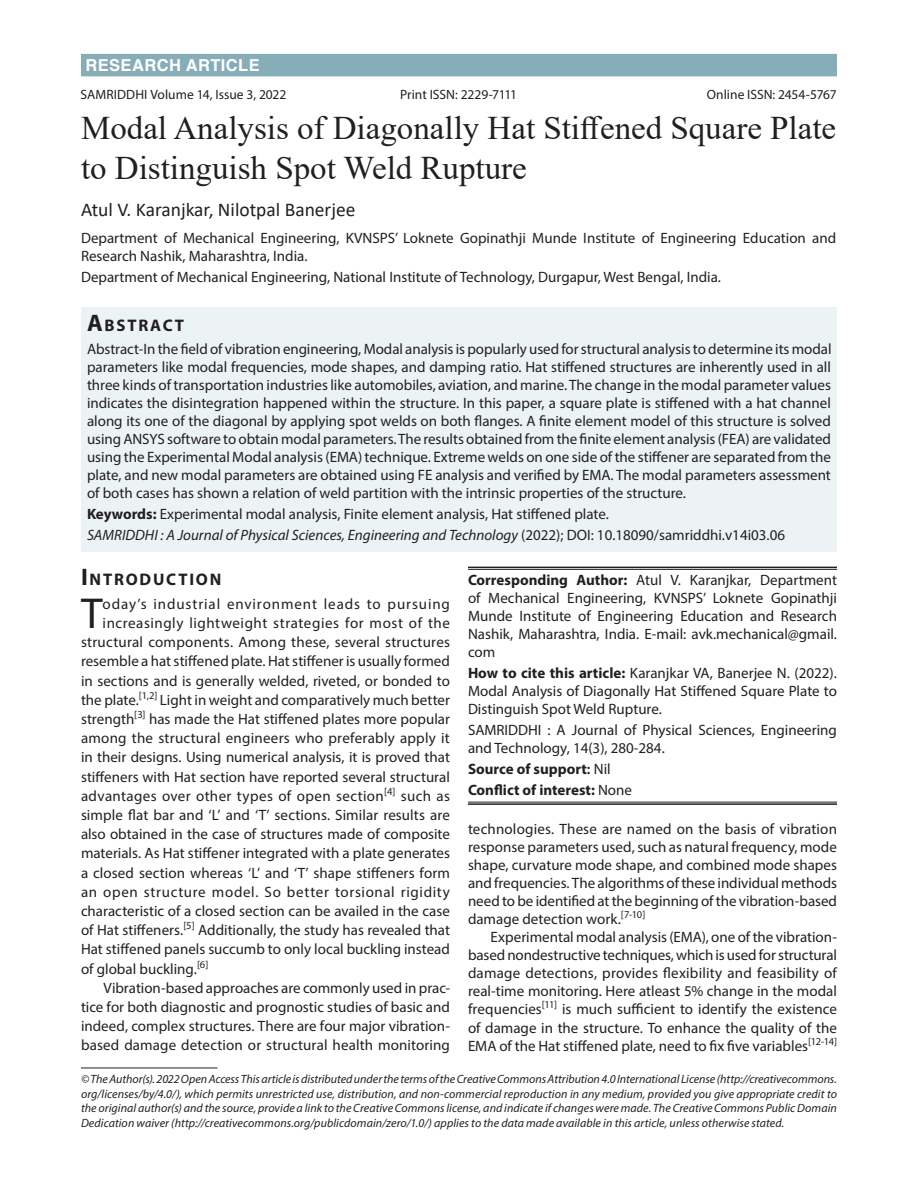
<style>
.page{position:relative;width:918px;height:1188px;background:#fff}
.page>*{position:absolute;margin:0;border:0;box-sizing:border-box;transform-origin:0 0}
.Body_flush{font:43.5px "Myriad Pro";color:#231f20}
.article_head{font:33px/39.6px "Times New Roman";color:#231f20}
.author{font:19.5px "Calibri";color:#231f20}
.A{font:700 16.8px "Myriad Pro";letter-spacing:.105em;color:#231f20}
.Subject{font:700 16.5px "Helvetica";letter-spacing:.025em;color:#fff}
.Abstract{font:15px/18px "Myriad Pro";color:#231f20;text-align:justify}
.text{font:15px/18.1px "Myriad Pro";color:#231f20;text-align:justify}
.Body_flush-2{font:15px "Myriad Pro";letter-spacing:.005em;color:#231f20}
.affiliation{font:15px/18px "Myriad Pro";color:#231f20}
.Abstract-2{font:italic 15px "Myriad Pro";color:#231f20}
.Body_flush-3{font:15px "Myriad Pro";letter-spacing:.025em;color:#231f20}
.Body_flush-4{font:15px "Myriad Pro";letter-spacing:.045em;color:#231f20}
.Body_flush-5{font:15px "Myriad Pro";letter-spacing:.035em;color:#231f20}
.affiliation-2{font:700 15px "Myriad Pro";color:#231f20}
.Body_flush-6{font:15px "Myriad Pro";letter-spacing:.06em;color:#231f20}
.Body_flush_copy{font:13.5px "Myriad Pro";color:#231f20}
.Bottom_1st_page{font:italic 12px/14.4px "Myriad Pro";letter-spacing:.005em;color:#231f20;text-align:justify}
.s1{font-size:24px}
.s2{font-weight:700}
.s3{font-style:normal}
.s4{font-weight:600}
.s5{font-weight:400}
</style>
<div class="page">
<div style="left:81px;top:307px;width:756px;height:245px;background:#ecf3f4"></div>
<hr style="left:468px;top:567px;width:369px;height:1px;background:#231f20">
<hr style="left:468px;top:569px;width:369px;height:1px;background:#231f20">
<hr style="left:81px;top:1068px;width:137px;height:1px;background:#231f20">
<hr style="left:468px;top:802px;width:369px;height:1px;background:#231f20">
<hr style="left:468px;top:803px;width:369px;height:2px;background:#231f20">
<div style="left:81px;top:54px;width:756px;height:22px;background:#87adb9"></div>
<p class="Subject" style="left:86px;top:52px;width:176px">RESEARCH ARTICLE</p>
<p class="Body_flush_copy" style="left:81px;top:86px;width:207px">SAMRIDDHI Volume 14, Issue 3, 2022</p>
<p class="Body_flush_copy" style="left:400px;top:86px;width:118px">Print ISSN: 2229-7111</p>
<p class="Body_flush_copy" style="left:707px;top:86px;width:131px">Online ISSN: 2454-5767</p>
<p class="article_head" style="left:81px;top:107px;width:757px">Modal Analysis of Diagonally Hat Stiffened Square Plate to Distinguish Spot Weld Rupture</p>
<p class="author" style="left:81px;top:196px;width:276px">Atul V. Karanjkar, Nilotpal Banerjee</p>
<p class="affiliation" style="left:81px;top:228px;width:757px">Department of Mechanical Engineering, KVNSPS’ Loknete Gopinathji Munde Institute of Engineering Education and<br>Research Nashik, Maharashtra, India.</p>
<p class="affiliation" style="left:81px;top:267px;width:642px">Department of Mechanical Engineering, National Institute of Technology, Durgapur, West Bengal, India.</p>
<p class="A" style="left:87px;top:315px;width:98px"><span class="s1">A</span>BSTRACT</p>
<p class="Abstract" style="left:87px;top:340px;width:746px">Abstract-In the field of vibration engineering, Modal analysis is popularly used for structural analysis to determine its modal parameters like modal frequencies, mode shapes, and damping ratio. Hat stiffened structures are inherently used in all three kinds of transportation industries like automobiles, aviation, and marine. The change in the modal parameter values indicates the disintegration happened within the structure. In this paper, a square plate is stiffened with a hat channel along its one of the diagonal by applying spot welds on both flanges. A finite element model of this structure is solved using ANSYS software to obtain modal parameters. The results obtained from the finite element analysis (FEA) are validated using the Experimental Modal analysis (EMA) technique. Extreme welds on one side of the stiffener are separated from the plate, and new modal parameters are obtained using FE analysis and verified by EMA. The modal parameters assessment of both cases has shown a relation of weld partition with the intrinsic properties of the structure.</p>
<p class="Abstract" style="left:87px;top:505px;width:523px"><span class="s2">Keywords:</span> Experimental modal analysis, Finite element analysis, Hat stiffened plate.</p>
<p class="Abstract-2" style="left:87px;top:526px;width:700px">SAMRIDDHI : A Journal of Physical Sciences, Engineering and Technology <span class="s3">(2022); DOI: 10.18090/samriddhi.v14i03.06</span></p>
<p class="A" style="left:81px;top:569px;width:142px"><span class="s1">I</span>NTRODUCTION</p>
<p class="Body_flush" style="left:81px;top:587px;width:23px">T</p>
<p class="Body_flush-6" style="left:103px;top:595px;width:349px">oday’s industrial environment leads to pursuing</p>
<p class="Body_flush-5" style="left:103px;top:614px;width:349px">increasingly lightweight strategies for most of the</p>
<p class="Body_flush-2" style="left:81px;top:633px;width:370px">structural components. Among these, several structures</p>
<p class="Body_flush-2" style="left:81px;top:652px;width:371px">resemble a hat stiffened plate. Hat stiffener is usually formed</p>
<p class="Body_flush-2" style="left:81px;top:671px;width:371px">in sections and is generally welded, riveted, or bonded to</p>
<p class="Body_flush-2" style="left:81px;top:691px;width:371px">the plate.<sup>[1,2]</sup> Light in weight and comparatively much better</p>
<p class="Body_flush-2" style="left:81px;top:710px;width:371px">strength<sup>[3]</sup> has made the Hat stiffened plates more popular</p>
<p class="Body_flush-2" style="left:81px;top:729px;width:370px">among the structural engineers who preferably apply it</p>
<p class="Body_flush-2" style="left:81px;top:748px;width:370px">in their designs. Using numerical analysis, it is proved that</p>
<p class="Body_flush-2" style="left:81px;top:767px;width:371px">stiffeners with Hat section have reported several structural</p>
<p class="Body_flush-3" style="left:81px;top:787px;width:371px">advantages over other types of open section<sup>[4]</sup> such as</p>
<p class="Body_flush-2" style="left:81px;top:806px;width:370px">simple flat bar and ‘L’ and ‘T’ sections. Similar results are</p>
<p class="Body_flush-2" style="left:81px;top:825px;width:370px">also obtained in the case of structures made of composite</p>
<p class="Body_flush-2" style="left:81px;top:844px;width:370px">materials. As Hat stiffener integrated with a plate generates</p>
<p class="Body_flush-2" style="left:81px;top:863px;width:371px">a closed section whereas ‘L’ and ‘T’ shape stiffeners form</p>
<p class="Body_flush-4" style="left:81px;top:883px;width:371px">an open structure model. So better torsional rigidity</p>
<p class="Body_flush-2" style="left:81px;top:902px;width:370px">characteristic of a closed section can be availed in the case</p>
<p class="Body_flush-2" style="left:81px;top:921px;width:370px">of Hat stiffeners.<sup>[5]</sup> Additionally, the study has revealed that</p>
<p class="Body_flush-2" style="left:81px;top:940px;width:371px">Hat stiffened panels succumb to only local buckling instead</p>
<p class="Body_flush-2" style="left:81px;top:959px;width:129px">of global buckling.<sup>[6]</sup></p>
<p class="text" style="left:81px;top:978px;width:371px;line-height:19.2px;text-indent:22px">Vibration-based approaches are commonly used in prac&shy;tice for both diagnostic and prognostic studies of basic and indeed, complex structures. There are four major vibration&shy;based damage detection or structural health monitoring</p>
<p class="affiliation" style="left:468px;top:571px;width:371px;text-align:justify"><span class="s2">Corresponding Author:</span> Atul V. Karanjkar, Department of Mechanical Engineering, KVNSPS’ Loknete Gopinathji Munde Institute of Engineering Education and Research Nashik, Maharashtra, India. E-mail: avk.mechanical@gmail. com</p>
<p class="affiliation" style="left:468px;top:664px;width:371px;text-align:justify"><span class="s2">How to cite this article:</span> Karanjkar VA, Banerjee N. (2022).<br>Modal Analysis of Diagonally Hat Stiffened Square Plate to Distinguish Spot Weld Rupture.</p>
<p class="affiliation" style="left:468px;top:721px;width:370px">SAMRIDDHI : A Journal of Physical Sciences, Engineering and Technology, 14(3), 280-284.</p>
<p class="affiliation-2" style="left:468px;top:759px;width:144px">Source of support<span class="s4">:</span> <span class="s5">Nil</span></p>
<p class="affiliation-2" style="left:468px;top:780px;width:166px">Conflict of interest: <span class="s5">None</span></p>
<p class="text" style="left:468px;top:820px;width:371px">technologies. These are named on the basis of vibration response parameters used, such as natural frequency, mode shape, curvature mode shape, and combined mode shapes and frequencies. The algorithms of these individual methods need to be identified at the beginning of the vibration-based damage detection work.<sup>[7-10]</sup></p>
<p class="text" style="left:468px;top:928px;width:371px;text-indent:22px">Experimental modal analysis (EMA), one of the vibration&shy;based nondestructive techniques, which is used for structural damage detections, provides flexibility and feasibility of real-time monitoring. Here atleast 5% change in the modal frequencies<sup>[11]</sup> is much sufficient to identify the existence of damage in the structure. To enhance the quality of the EMA of the Hat stiffened plate, need to fix five variables<sup>[12-14]</sup></p>
<p class="Bottom_1st_page" style="left:81px;top:1072px;width:758px">© The Author(s). 2022 Open Access This article is distributed under the terms of the Creative Commons Attribution 4.0 International License (http://creativecommons. org/licenses/by/4.0/), which permits unrestricted use, distribution, and non-commercial reproduction in any medium, provided you give appropriate credit to the original author(s) and the source, provide a link to the Creative Commons license, and indicate if changes were made. The Creative Commons Public Domain Dedication waiver (http://creativecommons.org/publicdomain/zero/1.0/) applies to the data made available in this article, unless otherwise stated.</p>
</div>
